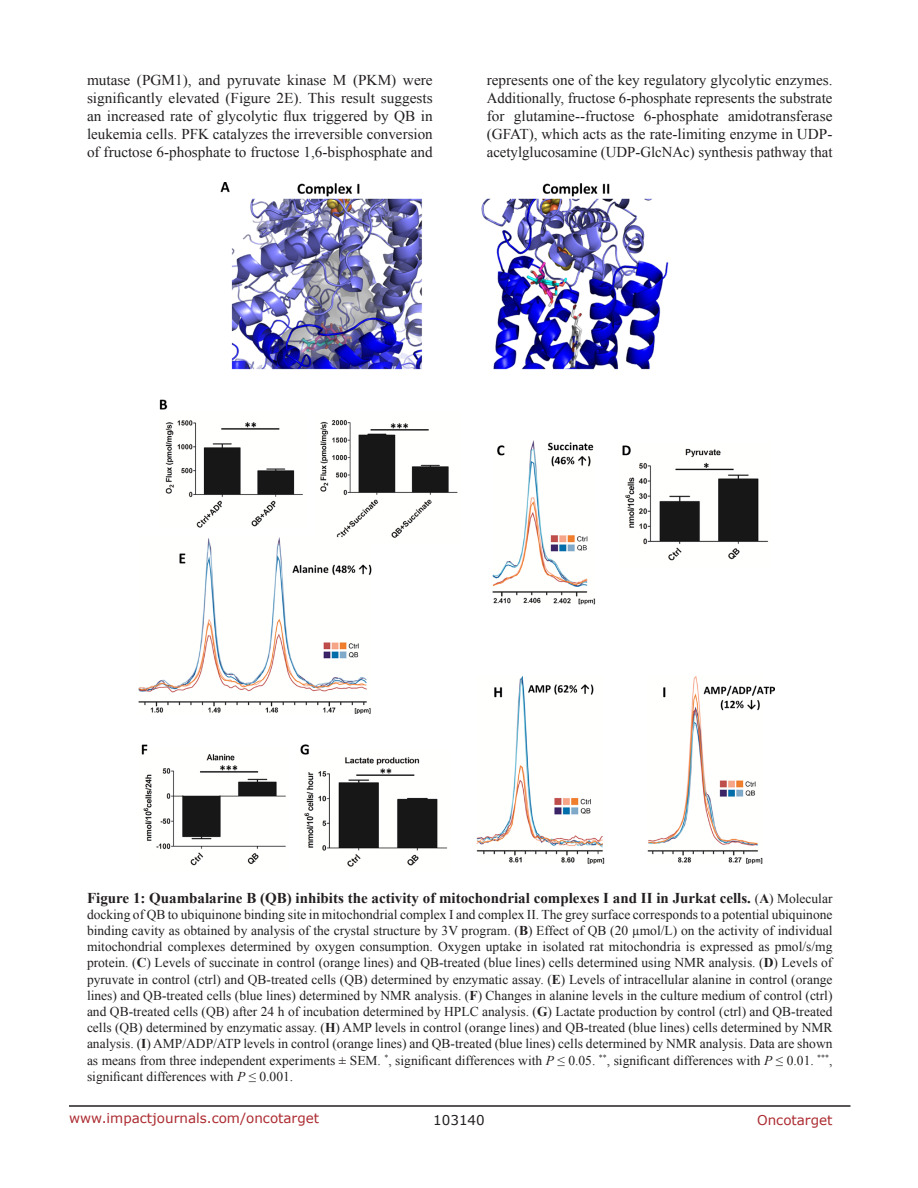
<style>
.page{position:relative;width:918px;height:1188px;background:#fff}
.page>*{position:absolute;margin:0;border:0;box-sizing:border-box;transform-origin:0 0}
.BodyText{font:15px/18px "Times New Roman";color:#231f20;text-align:justify}
.FigureText{font:700 15px "Times New Roman";color:#231f20}
.FigureText-2{font:13.5px/16.2px "Times New Roman";color:#231f20;text-align:justify}
.t1{font:13.5px "Verdana";color:#ac2b31}
.t2{font:13.5px "Verdana";color:#231f20}
.s1{font-weight:400;font-size:13.5px}
.s2{font-size:13.5px}
.s3{font-weight:700}
.s4{font-style:italic}
</style>
<div class="page">
<hr style="left:69px;top:1105px;width:781px;height:2px;background:#231f20">
<img style="left:138px;top:183px;width:637px;height:684px">
<p class="BodyText" style="left:87px;top:71px;width:347px">mutase (PGM1), and pyruvate kinase M (PKM) were significantly elevated (Figure 2E). This result suggests an increased rate of glycolytic flux triggered by QB in leukemia cells. PFK catalyzes the irreversible conversion of fructose 6-phosphate to fructose 1,6-bisphosphate and</p>
<p class="BodyText" style="left:487px;top:71px;width:347px">represents one of the key regulatory glycolytic enzymes.<br>Additionally, fructose 6-phosphate represents the substrate for glutamine--fructose 6-phosphate amidotransferase (GFAT), which acts as the rate-limiting enzyme in UDP&shy;acetylglucosamine (UDP-GlcNAc) synthesis pathway that</p>
<p class="FigureText" style="left:87px;top:887px;width:747px">Figure 1: Quambalarine B (QB) inhibits the activity of mitochondrial complexes I and II in Jurkat cells. <span class="s1">(</span><span class="s2">A</span><span class="s1">) Molecular</span></p>
<p class="FigureText-2" style="left:87px;top:906px;width:747px">docking of QB to ubiquinone binding site in mitochondrial complex I and complex II. The grey surface corresponds to a potential ubiquinone binding cavity as obtained by analysis of the crystal structure by 3V program. (<span class="s3">B</span>) Effect of QB (20 µmol/L) on the activity of individual mitochondrial complexes determined by oxygen consumption. Oxygen uptake in isolated rat mitochondria is expressed as pmol/s/mg protein. (<span class="s3">C</span>) Levels of succinate in control (orange lines) and QB-treated (blue lines) cells determined using NMR analysis. (<span class="s3">D</span>) Levels of pyruvate in control (ctrl) and QB-treated cells (QB) determined by enzymatic assay. (<span class="s3">E</span>) Levels of intracellular alanine in control (orange lines) and QB-treated cells (blue lines) determined by NMR analysis. (<span class="s3">F</span>) Changes in alanine levels in the culture medium of control (ctrl) and QB-treated cells (QB) after 24 h of incubation determined by HPLC analysis. (<span class="s3">G</span>) Lactate production by control (ctrl) and QB-treated cells (QB) determined by enzymatic assay. (<span class="s3">H</span>) AMP levels in control (orange lines) and QB-treated (blue lines) cells determined by NMR analysis. (<span class="s3">I</span>) AMP/ADP/ATP levels in control (orange lines) and QB-treated (blue lines) cells determined by NMR analysis. Data are shown as means from three independent experiments ± SEM. <sup>*</sup>, significant differences with <span class="s4">P</span> ≤ 0.05. <sup>**</sup>, significant differences with <span class="s4">P</span> ≤ 0.01. <sup>***</sup>, significant differences with <span class="s4">P</span> ≤ 0.001.</p>
<p class="t1" style="left:69px;top:1109px;width:252px">www.impactjournals.com/oncotarget</p>
<p class="t2" style="left:433px;top:1111px;width:53px">103140</p>
<p class="t1" style="left:757px;top:1111px;width:77px">Oncotarget</p>
</div>
